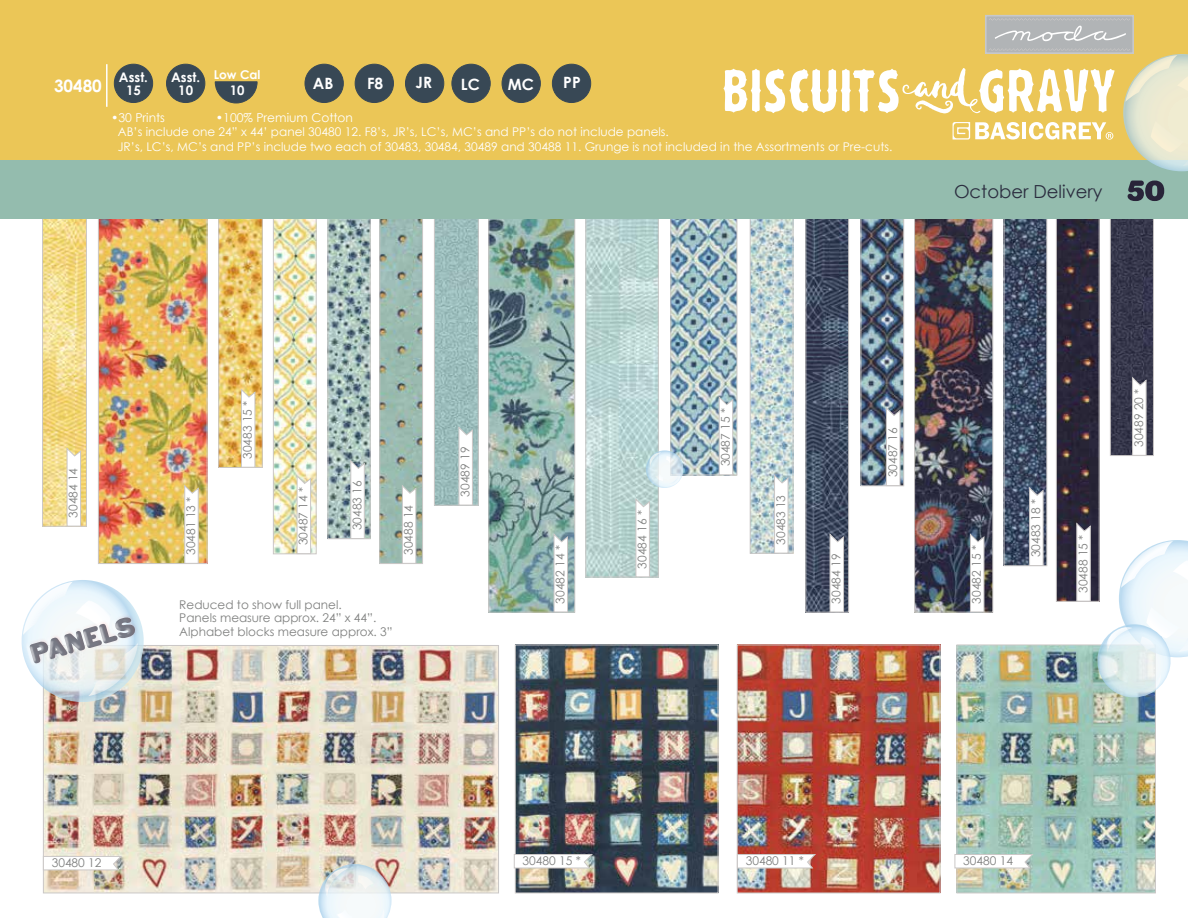
<style>
.page{position:relative;width:1188px;height:918px;background:#fff}
.page>*{position:absolute;margin:0;border:0;box-sizing:border-box;transform-origin:0 0}
.t1{font:18px "Century Gothic";color:#2b2d3f}
.t2{font:700 17.1px "Century Gothic";color:#fff}
.t3{font:700 15.6px "Century Gothic";color:#fff}
.t4{font:700 13.2px/13.2px "Century Gothic";color:#fff;text-align:center}
.t5{font:12.15px "Century Gothic";color:#fff}
.t6{font:700 12.15px "Century Gothic";color:#fff}
.t7{font:12px/13.5px "Century Gothic";color:#7f807f}
.t8{font:12px/14.7px "Century Gothic";color:#fff}
</style>
<div class="page">
<img style="left:45px;top:647px;width:452px;height:244px">
<div style="left:43px;top:645px;width:456px;height:248px;border:1px solid #cbc8c7"></div>
<img style="left:44px;top:219px;width:41px;height:305px">
<div style="left:42px;top:198px;width:45px;height:328px;border:1px solid #cbc8c7"></div>
<svg style="left:67px;top:448px;width:14px;height:78px"></svg>
<img style="left:100px;top:219px;width:105px;height:343px">
<div style="left:98px;top:162px;width:109px;height:402px;border:1px solid #cbc8c7"></div>
<svg style="left:184px;top:485px;width:15px;height:79px"></svg>
<img style="left:220px;top:219px;width:40px;height:247px">
<div style="left:218px;top:206px;width:44px;height:262px;border:1px solid #cbc8c7"></div>
<svg style="left:241px;top:389px;width:14px;height:79px"></svg>
<img style="left:275px;top:219px;width:39px;height:333px">
<div style="left:273px;top:152px;width:43px;height:402px;border:1px solid #cbc8c7"></div>
<svg style="left:297px;top:476px;width:14px;height:78px"></svg>
<img style="left:752px;top:219px;width:39px;height:333px">
<div style="left:750px;top:152px;width:43px;height:402px;border:1px solid #cbc8c7"></div>
<svg style="left:774px;top:475px;width:14px;height:78px"></svg>
<img style="left:330px;top:219px;width:38px;height:318px">
<div style="left:328px;top:191px;width:42px;height:348px;border:1px solid #cbc8c7"></div>
<svg style="left:350px;top:460px;width:15px;height:79px"></svg>
<img style="left:382px;top:219px;width:39px;height:343px">
<div style="left:380px;top:204px;width:43px;height:360px;border:1px solid #cbc8c7"></div>
<svg style="left:402px;top:485px;width:14px;height:79px"></svg>
<img style="left:436px;top:219px;width:40px;height:284px">
<div style="left:434px;top:204px;width:44px;height:301px;border:1px solid #cbc8c7"></div>
<svg style="left:458px;top:427px;width:15px;height:78px"></svg>
<img style="left:491px;top:219px;width:82px;height:391px">
<div style="left:489px;top:211px;width:86px;height:401px;border:1px solid #cbc8c7"></div>
<svg style="left:554px;top:534px;width:14px;height:78px"></svg>
<img style="left:588px;top:219px;width:68px;height:356px">
<div style="left:586px;top:176px;width:72px;height:401px;border:1px solid #cbc8c7"></div>
<svg style="left:635px;top:499px;width:15px;height:78px"></svg>
<img style="left:673px;top:219px;width:62px;height:254px">
<div style="left:671px;top:73px;width:66px;height:402px;border:1px solid #cbc8c7"></div>
<svg style="left:719px;top:397px;width:14px;height:78px"></svg>
<img style="left:808px;top:219px;width:39px;height:391px">
<div style="left:806px;top:211px;width:43px;height:401px;border:1px solid #cbc8c7"></div>
<svg style="left:830px;top:534px;width:14px;height:78px"></svg>
<img style="left:863px;top:219px;width:39px;height:265px">
<div style="left:861px;top:84px;width:43px;height:402px;border:1px solid #cbc8c7"></div>
<svg style="left:886px;top:407px;width:14px;height:79px"></svg>
<img style="left:916px;top:219px;width:75px;height:391px">
<div style="left:914px;top:211px;width:79px;height:401px;border:1px solid #cbc8c7"></div>
<svg style="left:970px;top:534px;width:14px;height:78px"></svg>
<img style="left:1006px;top:219px;width:39px;height:345px">
<div style="left:1004px;top:164px;width:43px;height:402px;border:1px solid #cbc8c7"></div>
<svg style="left:1029px;top:487px;width:14px;height:79px"></svg>
<img style="left:1058px;top:219px;width:39px;height:381px">
<div style="left:1056px;top:200px;width:43px;height:402px;border:1px solid #cbc8c7"></div>
<img style="left:1112px;top:219px;width:40px;height:235px">
<div style="left:1110px;top:54px;width:44px;height:402px;border:1px solid #cbc8c7"></div>
<svg style="left:1132px;top:377px;width:14px;height:79px"></svg>
<div style="left:0;top:0;width:1188px;height:187px;background:#ebc657"></div>
<div style="left:0;top:160px;width:1188px;height:59px;background:#94bcae"></div>
<hr style="left:106px;top:64px;width:2px;height:43px;background:#fff">
<div style="left:114px;top:64px;width:39px;height:39px;background:#384855;border-radius:50%"></div>
<div style="left:114px;top:64px;width:39px;height:39px;border:1px solid #384855;border-radius:50%"></div>
<div style="left:167px;top:64px;width:38px;height:39px;background:#384855;border-radius:50%"></div>
<div style="left:166px;top:64px;width:39px;height:39px;border:1px solid #384855;border-radius:50%"></div>
<div style="left:305px;top:64px;width:38px;height:39px;background:#384855;border-radius:50%"></div>
<div style="left:305px;top:64px;width:39px;height:39px;border:1px solid #384855;border-radius:50%"></div>
<div style="left:452px;top:64px;width:38px;height:39px;background:#384855;border-radius:50%"></div>
<div style="left:452px;top:64px;width:38px;height:39px;border:1px solid #384855;border-radius:50%"></div>
<div style="left:355px;top:64px;width:38px;height:39px;background:#384855;border-radius:50%"></div>
<div style="left:355px;top:64px;width:39px;height:39px;border:1px solid #384855;border-radius:50%"></div>
<div style="left:502px;top:64px;width:38px;height:39px;background:#384855;border-radius:50%"></div>
<div style="left:502px;top:64px;width:39px;height:39px;border:1px solid #384855;border-radius:50%"></div>
<div style="left:405px;top:64px;width:39px;height:39px;background:#384855;border-radius:50%"></div>
<div style="left:405px;top:64px;width:39px;height:39px;border:1px solid #384855;border-radius:50%"></div>
<div style="left:552px;top:64px;width:39px;height:39px;background:#384855;border-radius:50%"></div>
<div style="left:552px;top:64px;width:39px;height:39px;border:1px solid #384855;border-radius:50%"></div>
<svg style="left:215px;top:81px;width:43px;height:22px"></svg>
<div style="left:986px;top:16px;width:147px;height:37px;background:#b1b4b6"></div>
<div style="left:985px;top:15px;width:149px;height:39px;border:2px solid #c7c8ca"></div>
<svg style="left:989px;top:18px;width:141px;height:23px"></svg>
<svg style="left:1128px;top:181px;width:36px;height:20px"></svg>
<svg style="left:43px;top:856px;width:78px;height:14px"></svg>
<img style="left:739px;top:647px;width:199px;height:244px">
<div style="left:737px;top:645px;width:203px;height:248px;border:1px solid #cbc8c7"></div>
<img style="left:959px;top:647px;width:195px;height:244px">
<div style="left:957px;top:645px;width:199px;height:248px;border:1px solid #cbc8c7"></div>
<svg style="left:737px;top:854px;width:79px;height:14px"></svg>
<svg style="left:955px;top:854px;width:78px;height:14px"></svg>
<img style="left:517px;top:647px;width:199px;height:244px">
<div style="left:515px;top:645px;width:203px;height:248px;border:1px solid #cbc8c7"></div>
<svg style="left:514px;top:854px;width:78px;height:14px"></svg>
<svg style="left:21px;top:580px;width:125px;height:125px"></svg>
<svg style="left:724px;top:48px;width:464px;height:123px"></svg>
<svg style="left:1076px;top:523px;width:112px;height:177px"></svg>
<svg style="left:318px;top:864px;width:74px;height:54px"></svg>
<svg style="left:646px;top:450px;width:37px;height:38px"></svg>
<svg style="left:649px;top:453px;width:31px;height:33px"></svg>
<p class="t6" style="left:214px;top:66px;width:48px">Low Cal</p>
<p class="t4" style="left:230px;top:83px;width:16px">10</p>
<h2 class="t2" style="left:54px;top:73px;width:49px">30480</h2>
<p class="t4" style="left:119px;top:70px;width:31px">Asst.<br>15</p>
<p class="t4" style="left:171px;top:70px;width:31px">Asst.<br>10</p>
<p class="t8" style="left:118px;top:124px;width:776px">AB’s include one 24” x 44’ panel 30480 12. F8’s, JR’s, LC’s, MC’s and PP’s do not include panels.<br>JR’s, LC’s, MC’s and PP’s include two each of 30483, 30484, 30489 and 30488 11. Grunge is not included in the Assortments or Pre-cuts.</p>
<h3 class="t3" style="left:313px;top:72px;width:22px">AB</h3>
<h3 class="t3" style="left:367px;top:72px;width:18px">F8</h3>
<h3 class="t3" style="left:416px;top:71px;width:18px">JR</h3>
<h3 class="t3" style="left:461px;top:72px;width:21px">LC</h3>
<h3 class="t3" style="left:508px;top:72px;width:28px">MC</h3>
<h3 class="t3" style="left:563px;top:71px;width:19px">PP</h3>
<p class="t5" style="left:111px;top:109px;width:56px">•30 Prints</p>
<p class="t5" style="left:216px;top:109px;width:139px">•100% Premium Cotton</p>
<h1 class="t1" style="left:954px;top:179px;width:150px">October Delivery</h1>
<p class="t7" style="left:66px;top:518px;width:51px;rotate:-90deg">30484 14</p>
<p class="t7" style="left:241px;top:459px;width:60px;rotate:-90deg">30483 15 *</p>
<p class="t7" style="left:718px;top:466px;width:60px;rotate:-90deg">30487 15 *</p>
<p class="t7" style="left:458px;top:497px;width:51px;rotate:-90deg">30489 19</p>
<p class="t7" style="left:350px;top:530px;width:51px;rotate:-90deg">30483 16</p>
<p class="t7" style="left:296px;top:545px;width:60px;rotate:-90deg">30487 14 *</p>
<p class="t7" style="left:774px;top:545px;width:51px;rotate:-90deg">30483 13</p>
<p class="t7" style="left:184px;top:555px;width:60px;rotate:-90deg">30481 13 *</p>
<p class="t7" style="left:402px;top:555px;width:51px;rotate:-90deg">30488 14</p>
<p class="t7" style="left:635px;top:569px;width:60px;rotate:-90deg">30484 16 *</p>
<p class="t7" style="left:553px;top:604px;width:60px;rotate:-90deg">30482 14 *</p>
<p class="t7" style="left:179px;top:598px;width:215px">Reduced to show full panel.<br>Panels measure approx. 24” x 44”.<br>Alphabet blocks measure approx. 3”</p>
<p class="t7" style="left:829px;top:604px;width:51px;rotate:-90deg">30484 19</p>
<p class="t7" style="left:886px;top:477px;width:51px;rotate:-90deg">30487 16</p>
<p class="t7" style="left:970px;top:604px;width:60px;rotate:-90deg">30482 15 *</p>
<p class="t7" style="left:1029px;top:557px;width:60px;rotate:-90deg">30483 18 *</p>
<p class="t7" style="left:1076px;top:593px;width:60px;rotate:-90deg">30488 15 *</p>
<p class="t7" style="left:1132px;top:447px;width:60px;rotate:-90deg">30489 20 *</p>
<p class="t7" style="left:52px;top:856px;width:51px">30480 12</p>
<p class="t7" style="left:523px;top:854px;width:60px">30480 15 *</p>
<p class="t7" style="left:746px;top:854px;width:60px">30480 11 *</p>
<p class="t7" style="left:963px;top:854px;width:51px">30480 14</p>
</div>
